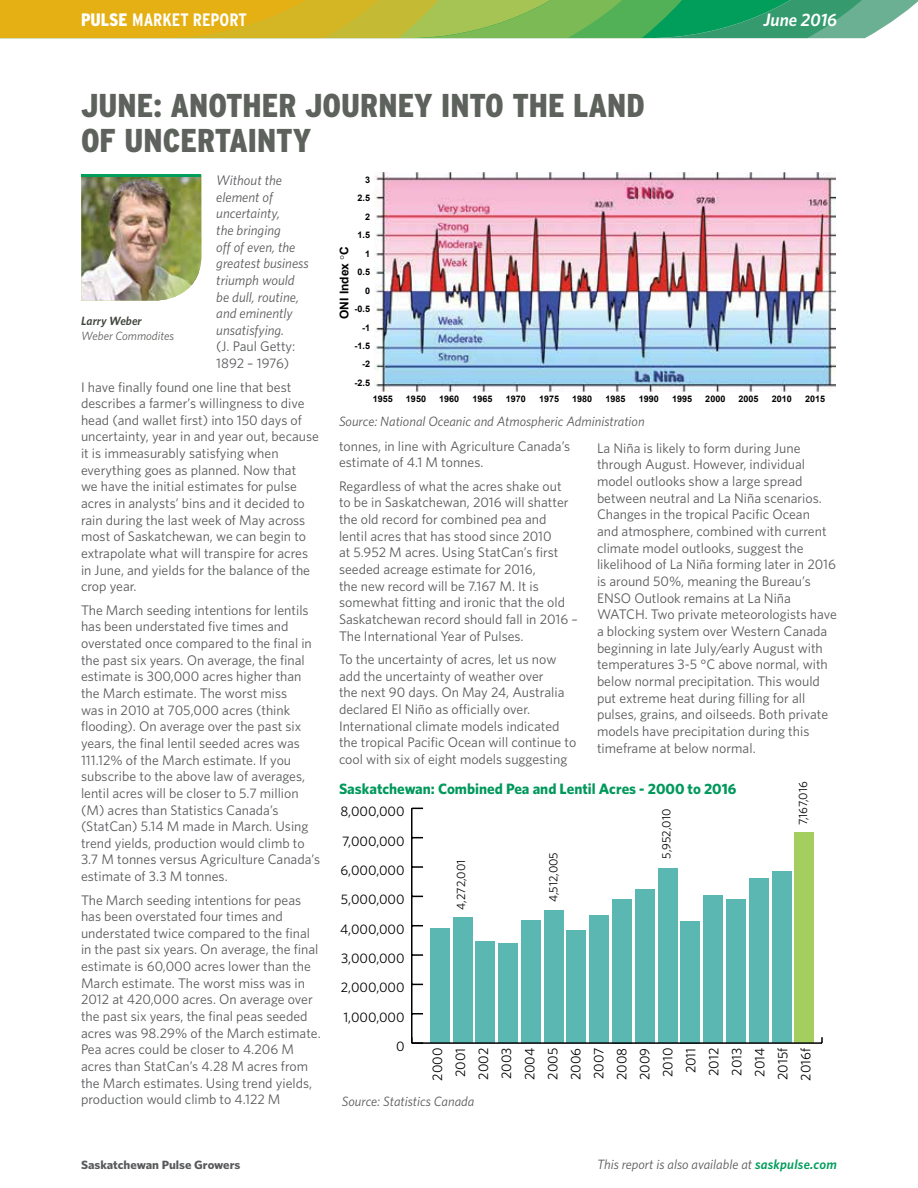
<style>
.page{position:relative;width:918px;height:1188px;background:#fff}
.page>*{position:absolute;margin:0;border:0;box-sizing:border-box;transform-origin:0 0}
.t1{font:900 condensed 33px/34.5px "Interstate";color:#5e625c}
.t2{font:700 condensed 18px "Interstate";color:#fff}
.t3{font:italic 600 18px "Whitney";letter-spacing:-.005em;color:#fff}
.t4{font:700 15px "Whitney";color:#00985b}
.t5{font:13.8px/16.6px "Whitney";color:#58595b}
.t6{font:13.8px/23.1px "Whitney";color:#000;text-align:center}
.t7{font:italic 13.8px/16.6px "Whitney";color:#58595b}
.t8{font:italic 13.5px "Whitney";color:#58595b}
.t9{font:12px "Whitney";letter-spacing:-.005em;color:#000}
.t10{font:700 12px "Whitney";color:#58595b;scale:1.06 1}
.t11{font:italic 12px "Whitney";color:#5e625c}
.t12{font:italic 600 12px "Whitney";color:#41463e}
.t13{font:700 12px "Arial";color:#000}
.t14{font:700 9px/18.5px "Arial";color:#000;text-align:right}
.s1{font-weight:900}
.s2{font-family:"Whitney";font-weight:300}
.s3{font-weight:600;color:#009d5b}
</style>
<div class="page">
<hr style="left:0;top:38px;width:887px;height:1px;background:#41463e">
<svg style="left:0;top:0;width:918px;height:38px;background:#98b246"></svg>
<img style="left:81px;top:177px;width:120px;height:124px">
<hr style="left:81px;top:174px;width:120px;height:3px;background:#009d5b">
<img style="left:375px;top:172px;width:460px;height:220px">
<div style="left:795px;top:833px;width:19px;height:210px;background:#a4cf5f"></div>
<div style="left:772px;top:872px;width:19px;height:171px;background:#5ab7b2"></div>
<div style="left:749px;top:878px;width:19px;height:165px;background:#5ab7b2"></div>
<div style="left:726px;top:900px;width:20px;height:143px;background:#5ab7b2"></div>
<div style="left:704px;top:895px;width:19px;height:148px;background:#5ab7b2"></div>
<div style="left:681px;top:921px;width:19px;height:122px;background:#5ab7b2"></div>
<div style="left:658px;top:868px;width:19px;height:175px;background:#5ab7b2"></div>
<div style="left:635px;top:890px;width:19px;height:153px;background:#5ab7b2"></div>
<div style="left:612px;top:899px;width:20px;height:144px;background:#5ab7b2"></div>
<div style="left:590px;top:915px;width:19px;height:128px;background:#5ab7b2"></div>
<div style="left:567px;top:931px;width:19px;height:112px;background:#5ab7b2"></div>
<div style="left:544px;top:911px;width:19px;height:132px;background:#5ab7b2"></div>
<div style="left:521px;top:921px;width:20px;height:122px;background:#5ab7b2"></div>
<div style="left:499px;top:943px;width:19px;height:100px;background:#5ab7b2"></div>
<div style="left:476px;top:942px;width:19px;height:101px;background:#5ab7b2"></div>
<div style="left:453px;top:918px;width:19px;height:125px;background:#5ab7b2"></div>
<div style="left:430px;top:929px;width:19px;height:114px;background:#5ab7b2"></div>
<hr style="left:412px;top:1042px;width:410px;height:2px;background:#000">
<hr style="left:411px;top:808px;width:1px;height:235px;background:#000">
<svg style="left:411px;top:1037px;width:12px;height:7px"></svg>
<svg style="left:412px;top:954px;width:11px;height:2px"></svg>
<svg style="left:412px;top:866px;width:11px;height:2px"></svg>
<h2 class="t2" style="left:81px;top:9px;width:167px"><span class="s1">PULSE</span> MARKET REPORT</h2>
<h2 class="t3" style="left:763px;top:8px;width:75px">June 2016</h2>
<h1 class="t1" style="left:81px;top:88px;width:565px">JUNE: ANOTHER JOURNEY INTO THE LAND<br>OF UNCERTAINTY</h1>
<p class="t7" style="left:216px;top:172px;width:94px">Without the element of uncertainty,<br>the bringing<br>off of even, the greatest business triumph would be dull, routine, and eminently unsatisfying.</p>
<p class="t5" style="left:216px;top:338px;width:81px">(J. Paul Getty:<br>1892 – 1976)</p>
<p class="t5" style="left:81px;top:378px;width:240px">I have finally found one line that best describes a farmer’s willingness to dive head (and wallet first) into 150 days of uncertainty, year in and year out, because it is immeasurably satisfying when everything goes as planned. Now that<br>we have the initial estimates for pulse acres in analysts’ bins and it decided to rain during the last week of May across most of Saskatchewan, we can begin to extrapolate what will transpire for acres in June, and yields for the balance of the crop year.</p>
<p class="t5" style="left:81px;top:601px;width:241px">The March seeding intentions for lentils has been understated five times and overstated once compared to the final in the past six years. On average, the final estimate is 300,000 acres higher than the March estimate. The worst miss<br>was in 2010 at 705,000 acres (think flooding). On average over the past six years, the final lentil seeded acres was 111.12% of the March estimate. If you subscribe to the above law of averages, lentil acres will be closer to 5.7 million (M) acres than Statistics Canada’s (StatCan) 5.14 M made in March. Using trend yields, production would climb to 3.7 M tonnes versus Agriculture Canada’s estimate of 3.3 M tonnes.</p>
<p class="t5" style="left:81px;top:891px;width:241px">The March seeding intentions for peas has been overstated four times and understated twice compared to the final in the past six years. On average, the final estimate is 60,000 acres lower than the March estimate. The worst miss was in 2012 at 420,000 acres. On average over the past six years, the final peas seeded acres was 98.29% of the March estimate.<br>Pea acres could be closer to 4.206 M acres than StatCan’s 4.28 M acres from the March estimates. Using trend yields, production would climb to 4.122 M</p>
<p class="t12" style="left:81px;top:313px;width:62px">Larry Weber</p>
<p class="t11" style="left:81px;top:328px;width:94px">Weber Commodites</p>
<p class="t14" style="left:355px;top:170px;width:17px">3<br>2.5<br>2<br>1.5<br>1<br>0.5<br>0 -0.5 -1 -1.5 -2 -2.5</p>
<p class="t13" style="left:336px;top:319px;width:75px;rotate:-90deg">ONI Index <span class="s2">°</span>C</p>
<p class="t14" style="left:373px;top:389px;width:22px">1955</p>
<p class="t14" style="left:406px;top:389px;width:22px">1950</p>
<p class="t14" style="left:439px;top:389px;width:22px">1960</p>
<p class="t14" style="left:473px;top:389px;width:22px">1965</p>
<p class="t14" style="left:506px;top:389px;width:22px">1970</p>
<p class="t14" style="left:539px;top:389px;width:22px">1975</p>
<p class="t14" style="left:572px;top:389px;width:22px">1980</p>
<p class="t14" style="left:606px;top:389px;width:22px">1985</p>
<p class="t14" style="left:639px;top:389px;width:22px">1990</p>
<p class="t14" style="left:672px;top:389px;width:22px">1995</p>
<p class="t14" style="left:705px;top:389px;width:22px">2000</p>
<p class="t14" style="left:739px;top:389px;width:22px">2005</p>
<p class="t14" style="left:772px;top:389px;width:22px">2010</p>
<p class="t14" style="left:805px;top:389px;width:22px">2015</p>
<p class="t8" style="left:339px;top:412px;width:307px">Source: National Oceanic and Atmospheric Administration</p>
<p class="t5" style="left:339px;top:437px;width:233px">tonnes, in line with Agriculture Canada’s estimate of 4.1 M tonnes.</p>
<p class="t5" style="left:339px;top:477px;width:240px">Regardless of what the acres shake out<br>to be in Saskatchewan, 2016 will shatter the old record for combined pea and lentil acres that has stood since 2010<br>at 5.952 M acres. Using StatCan’s first seeded acreage estimate for 2016,<br>the new record will be 7.167 M. It is somewhat fitting and ironic that the old Saskatchewan record should fall in 2016 – The International Year of Pulses.</p>
<p class="t5" style="left:339px;top:650px;width:239px">To the uncertainty of acres, let us now add the uncertainty of weather over<br>the next 90 days. On May 24, Australia declared El Niño as officially over.<br>International climate models indicated the tropical Pacific Ocean will continue to cool with six of eight models suggesting</p>
<p class="t5" style="left:597px;top:439px;width:242px">La Niña is likely to form during June through August. However, individual model outlooks show a large spread between neutral and La Niña scenarios.<br>Changes in the tropical Pacific Ocean<br>and atmosphere, combined with current climate model outlooks, suggest the likelihood of La Niña forming later in 2016 is around 50%, meaning the Bureau’s ENSO Outlook remains at La Niña WATCH. Two private meteorologists have a blocking system over Western Canada beginning in late July/early August with temperatures 3-5 °C above normal, with below normal precipitation. This would put extreme heat during filling for all pulses, grains, and oilseeds. Both private models have precipitation during this timeframe at below normal.</p>
<p class="t4" style="left:339px;top:779px;width:399px">Saskatchewan: Combined Pea and Lentil Acres - 2000 to 2016</p>
<p class="t6" style="left:340px;top:800px;width:66px">8,000,000</p>
<p class="t6" style="left:342px;top:829px;width:64px">7,000,000</p>
<p class="t6" style="left:340px;top:858px;width:66px">6,000,000</p>
<p class="t6" style="left:341px;top:888px;width:65px">5,000,000</p>
<p class="t6" style="left:340px;top:917px;width:66px">4,000,000</p>
<p class="t6" style="left:341px;top:946px;width:65px">3,000,000</p>
<p class="t6" style="left:341px;top:976px;width:65px">2,000,000</p>
<p class="t6" style="left:343px;top:1005px;width:63px">1,000,000</p>
<p class="t9" style="left:453px;top:910px;width:52px;rotate:-90deg">4,272,001</p>
<p class="t9" style="left:545px;top:902px;width:52px;rotate:-90deg">4,512,005</p>
<p class="t9" style="left:658px;top:859px;width:51px;rotate:-90deg">5,952,010</p>
<p class="t9" style="left:795px;top:825px;width:46px;rotate:-90deg">7,167,016</p>
<p class="t6" style="left:396px;top:1034px;width:10px">0</p>
<p class="t6" style="left:426px;top:1081px;width:34px;rotate:-90deg">2000<br>2001<br>2002<br>2003<br>2004<br>2005<br>2006<br>2007<br>2008<br>2009<br>2010<br>2011<br>2012<br>2013<br>2014<br>2015f<br>2016f</p>
<p class="t8" style="left:342px;top:1092px;width:134px">Source: Statistics Canada</p>
<p class="t10" style="left:81px;top:1157px;width:152px">Saskatchewan Pulse Growers</p>
<p class="t8" style="left:597px;top:1156px;width:241px">This report is also available at <span class="s3">saskpulse.com</span></p>
</div>
